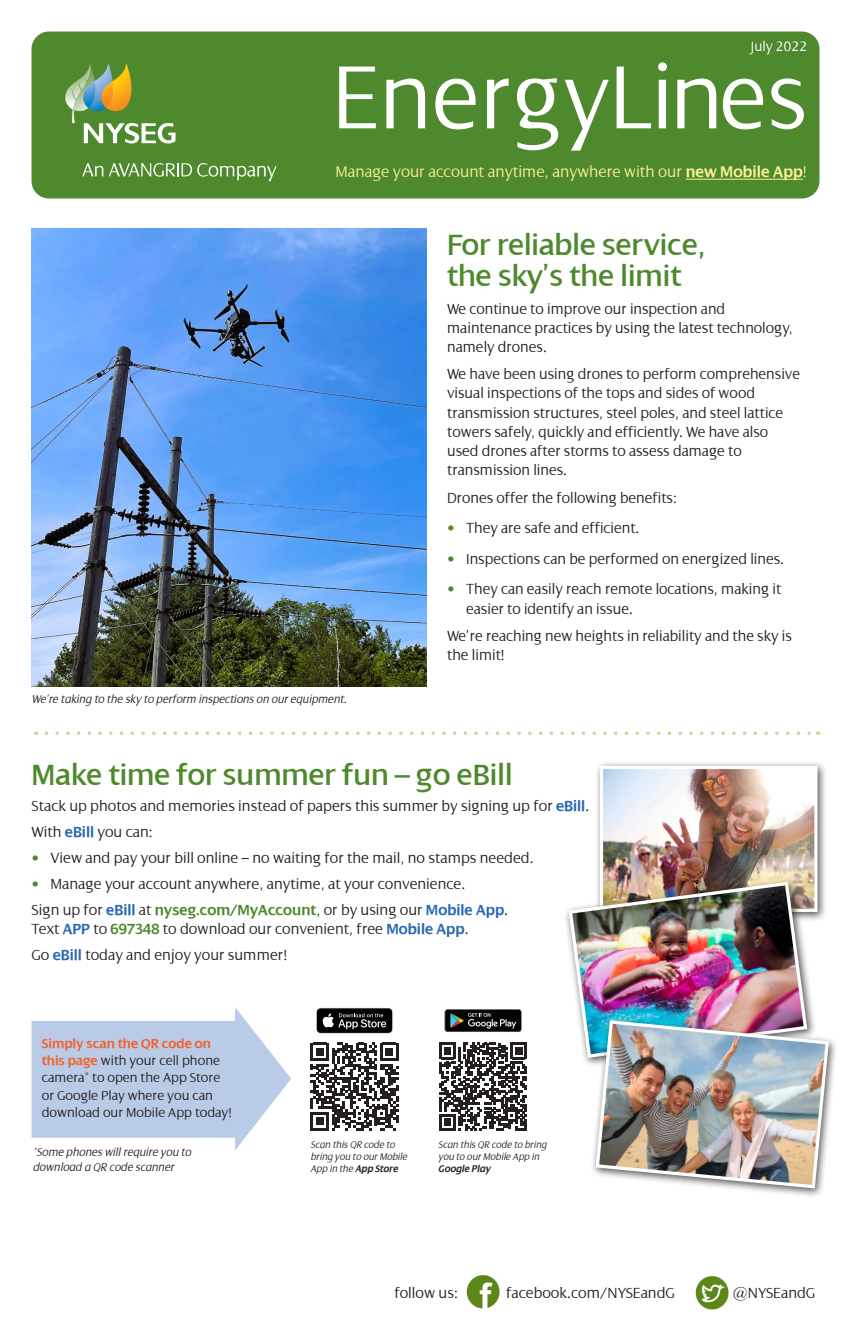
<style>
.page{position:relative;width:851px;height:1339px;background:#fff}
.page>*{position:absolute;margin:0;border:0;box-sizing:border-box;transform-origin:0 0}
.t1{font:300 96.6px "Dialog";color:#fff}
.t2{font:31.5px/31px "Dialog";color:#4e892d}
.t3{font:300 16.62px "Dialog";color:#fcef97}
.t4{font:300 15.75px/19.2px "Dialog";color:#231f20}
.t5{font:300 14.53px "Dialog";color:#fff}
.t6{font:300 14px/17.2px "Dialog";color:#231f20}
.t7{font:italic 300 12.25px/14.7px "Dialog";color:#231f20}
.t8{font:italic 300 10.5px/12.2px "Dialog";color:#231f20}
.t9{font:italic 600 10.5px "Dialog";color:#231f20}
.s1{font-weight:600}
.s2{color:#4e892d}
.s3{font-weight:600;color:#2968b3}
.s4{font-weight:600;color:#4e892d}
.s5{font-weight:600;color:#f2622a}
</style>
<div class="page">
<img style="left:464px;top:1273px;width:37px;height:37px;border-radius:19px">
<img style="left:693px;top:1274px;width:37px;height:37px;border-radius:19px">
<div style="left:32px;top:32px;width:787px;height:166px;background:#4e892d;border-radius:18px"></div>
<hr style="left:685px;top:179px;width:117px;height:1px;background:#fcef97">
<svg style="left:65px;top:63px;width:110px;height:80px"></svg>
<svg style="left:82px;top:163px;width:21px;height:13px"></svg>
<svg style="left:109px;top:163px;width:167px;height:18px"></svg>
<svg style="left:46px;top:731px;width:772px;height:4px"></svg>
<img style="left:32px;top:228px;width:394px;height:458px">
<div style="left:594px;top:761px;width:233px;height:161px;background:#231f20;opacity:.75"></div>
<img style="left:604px;top:770px;width:209px;height:107px">
<div style="left:600px;top:766px;width:217px;height:146px;border:3px solid #fff"></div>
<div style="left:563px;top:877px;width:253px;height:190px;background:#231f20;opacity:.75"></div>
<div style="left:590px;top:1016px;width:248px;height:182px;background:#231f20;opacity:.75"></div>
<img style="left:566px;top:880px;width:264px;height:310px">
<svg style="left:32px;top:1007px;width:259px;height:143px"></svg>
<svg style="left:316px;top:1008px;width:76px;height:25px;background:#2f2f2f"></svg>
<svg style="left:310px;top:1042px;width:88px;height:88px"></svg>
<svg style="left:439px;top:1009px;width:88px;height:121px"></svg>
<p class="t5" style="left:749px;top:39px;width:60px">July 2022</p>
<h1 class="t1" style="left:332px;top:45px;width:477px">EnergyLines</h1>
<p class="t3" style="left:335px;top:163px;width:473px">Manage your account anytime, anywhere with our <span class="s1">new Mobile App</span>!</p>
<p class="t7" style="left:32px;top:692px;width:316px">We’re taking to the sky to perform inspections on our equipment.</p>
<h2 class="t2" style="left:447px;top:230px;width:259px">For reliable service, the sky’s the limit</h2>
<p class="t4" style="left:447px;top:299px;width:347px">We continue to improve our inspection and maintenance practices by using the latest technology, namely drones.</p>
<p class="t4" style="left:447px;top:364px;width:354px">We have been using drones to perform comprehensive visual inspections of the tops and sides of wood transmission structures, steel poles, and steel lattice towers safely, quickly and efficiently. We have also used drones after storms to assess damage to transmission lines.</p>
<p class="t4" style="left:447px;top:488px;width:231px">Drones offer the following benefits:</p>
<p class="t4" style="left:447px;top:518px;width:194px"><span class="s2">•</span> They are safe and efficient.</p>
<p class="t4" style="left:447px;top:549px;width:338px"><span class="s2">•</span> Inspections can be performed on energized lines.</p>
<p class="t4" style="left:466px;top:580px;width:317px;text-indent:-19px"><span class="s2">•</span> They can easily reach remote locations, making it easier to identify an issue.</p>
<p class="t4" style="left:447px;top:626px;width:346px">We’re reaching new heights in reliability and the sky is the limit!</p>
<h2 class="t2" style="left:32px;top:760px;width:482px">Make time for summer fun – go eBill</h2>
<p class="t4" style="left:32px;top:793px;width:559px;line-height:25.9px">Stack up photos and memories instead of papers this summer by signing up for <span class="s3">eBill</span>.<br>With <span class="s3">eBill</span> you can:</p>
<p class="t4" style="left:32px;top:849px;width:504px"><span class="s2">•</span> View and pay your bill online – no waiting for the mail, no stamps needed.</p>
<p class="t4" style="left:32px;top:871px;width:478px;line-height:25.9px"><span class="s2">•</span> Manage your account anywhere, anytime, at your convenience.<br>Sign up for <span class="s3">eBill</span> at <span class="s4">nyseg.com/MyAccount</span>, or by using our <span class="s3">Mobile App</span>.</p>
<p class="t4" style="left:32px;top:916px;width:439px;line-height:25.9px">Text <span class="s3">APP</span> to <span class="s4">697348</span> to download our convenient, free <span class="s3">Mobile App</span>.<br>Go <span class="s3">eBill</span> today and enjoy your summer!</p>
<p class="t6" style="left:42px;top:1035px;width:192px"><span class="s5">Simply scan the QR code on this page</span> with your cell phone camera* to open the App Store or Google Play where you can download our Mobile App today!</p>
<p class="t7" style="left:33px;top:1145px;width:160px">*Some phones will require you to download a QR code scanner</p>
<p class="t8" style="left:310px;top:1138px;width:98px">Scan this QR code to bring you to our Mobile<br>App in the <span class="s1">App Store</span></p>
<p class="t8" style="left:438px;top:1138px;width:110px">Scan this QR code to bring you to our Mobile App in</p>
<p class="t9" style="left:438px;top:1163px;width:54px">Google Play</p>
<p class="t4" style="left:394px;top:1284px;width:65px">follow us:</p>
<p class="t4" style="left:506px;top:1284px;width:170px">facebook.com/NYSEandG</p>
<p class="t4" style="left:733px;top:1284px;width:84px">@NYSEandG</p>
</div>
